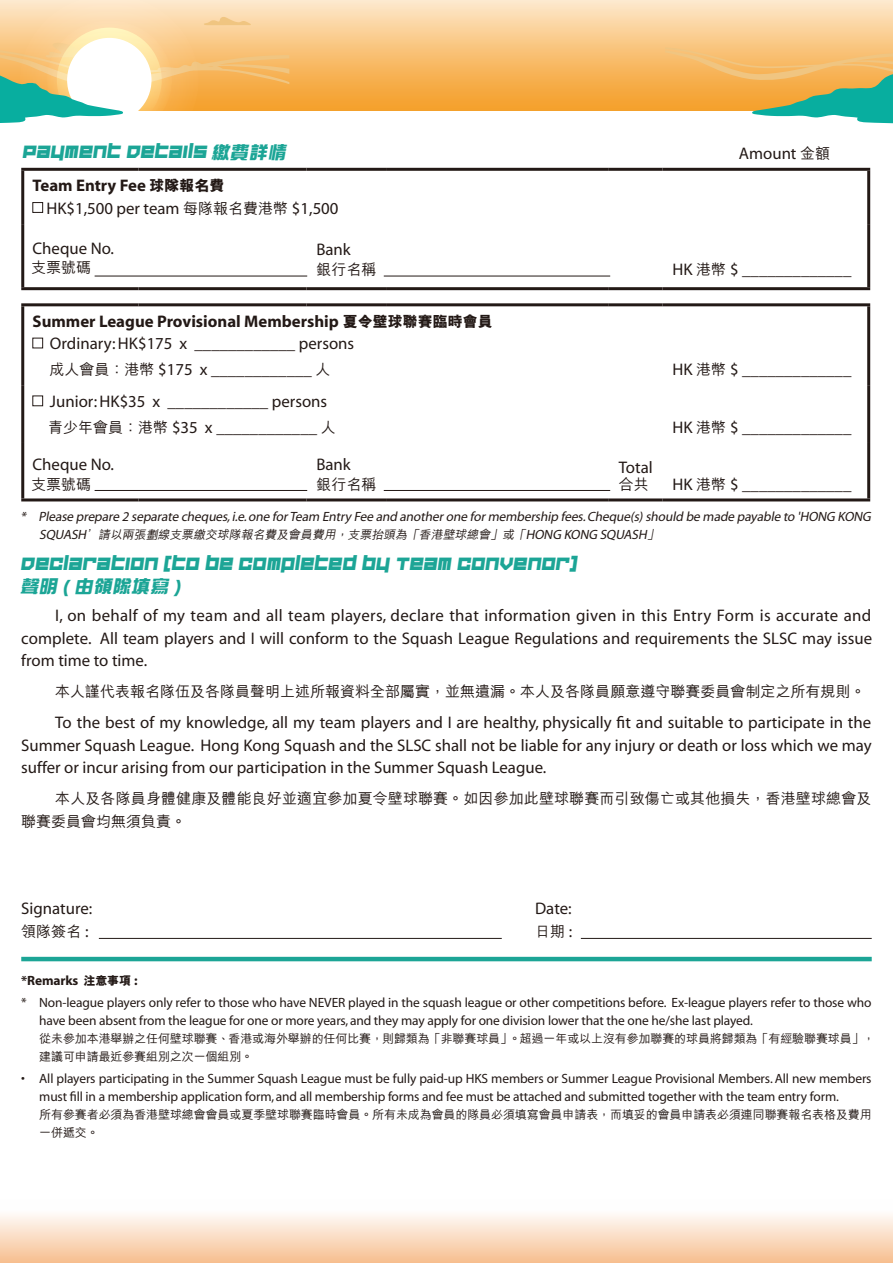
<style>
.page{position:relative;width:893px;height:1263px;background:#fff}
.page>*{position:absolute;margin:0;border:0;box-sizing:border-box;transform-origin:0 0}
.段落樣式3{font:18px/23.2px "Corporation Games";letter-spacing:.05em;color:#1ca596}
.no{font:16.8px/22.5px "Myriad";color:#231916;text-align:justify}
.no-2{font:700 16.8px "Myriad";color:#231916}
.內文{font:16.8px "Myriad";color:#231916}
.內文-2{font:500 15px/22.5px "M Hei HK";color:#231916}
.no-3{font:500 15px "M Hei HK";color:#231916}
.footnote{font:13.5px/18px "Myriad";letter-spacing:-.01em;color:#231916}
.footnote-2{font:italic 13.5px "Myriad";color:#231916}
.footnote-3{font:700 13.5px "Myriad";letter-spacing:-.01em;color:#231916}
.footnote-4{font:500 12px/18px "M Hei HK";letter-spacing:-.01em;color:#231916}
.footnote-5{font:italic 500 12px "M Hei HK";color:#231916}
.s1{font-family:"CJ Ngai HK";font-weight:700;font-style:italic}
.s2{font-family:"M Hei HK";font-weight:500;font-size:15px}
.s3{font-family:"M Hei HK";font-weight:800;font-size:15px}
.s4{font-family:"Myriad";font-weight:400;font-size:13.5px}
.s5{font-family:"Myriad";font-weight:400;font-size:16.8px}
.s6{font-family:"M Hei HK";font-weight:800;font-size:12px}
</style>
<div class="page">
<div style="left:0;top:0;width:893px;height:110px;background:linear-gradient(to bottom,#fde7c9,#f49c24)"></div>
<svg style="left:665px;top:47px;width:228px;height:76px;background:#ccba76"></svg>
<svg style="left:0;top:0;width:289px;height:123px"></svg>
<div style="left:0;top:1199px;width:893px;height:64px;background:linear-gradient(to bottom,#fff,#f7c193)"></div>
<hr style="left:21px;top:168px;width:118px;height:3px;background:#231916">
<hr style="left:21px;top:171px;width:3px;height:53px;background:#231916">
<hr style="left:139px;top:168px;width:167px;height:3px;background:#231916">
<hr style="left:306px;top:168px;width:80px;height:3px;background:#231916">
<hr style="left:386px;top:168px;width:223px;height:3px;background:#231916">
<hr style="left:609px;top:168px;width:54px;height:3px;background:#231916">
<hr style="left:663px;top:168px;width:207px;height:3px;background:#231916">
<hr style="left:867px;top:171px;width:3px;height:53px;background:#231916">
<hr style="left:21px;top:224px;width:3px;height:63px;background:#231916">
<hr style="left:867px;top:224px;width:3px;height:63px;background:#231916">
<hr style="left:21px;top:287px;width:118px;height:3px;background:#231916">
<hr style="left:139px;top:287px;width:167px;height:3px;background:#231916">
<hr style="left:306px;top:287px;width:80px;height:3px;background:#231916">
<hr style="left:386px;top:287px;width:223px;height:3px;background:#231916">
<hr style="left:609px;top:287px;width:54px;height:3px;background:#231916">
<hr style="left:663px;top:287px;width:207px;height:3px;background:#231916">
<hr style="left:21px;top:303px;width:118px;height:3px;background:#231916">
<hr style="left:21px;top:306px;width:3px;height:79px;background:#231916">
<hr style="left:139px;top:303px;width:167px;height:3px;background:#231916">
<hr style="left:306px;top:303px;width:80px;height:3px;background:#231916">
<hr style="left:386px;top:303px;width:223px;height:3px;background:#231916">
<hr style="left:609px;top:303px;width:54px;height:3px;background:#231916">
<hr style="left:663px;top:303px;width:207px;height:3px;background:#231916">
<hr style="left:867px;top:306px;width:3px;height:79px;background:#231916">
<hr style="left:21px;top:385px;width:3px;height:58px;background:#231916">
<hr style="left:867px;top:385px;width:3px;height:58px;background:#231916">
<hr style="left:21px;top:443px;width:3px;height:55px;background:#231916">
<hr style="left:867px;top:443px;width:3px;height:55px;background:#231916">
<hr style="left:21px;top:498px;width:118px;height:3px;background:#231916">
<hr style="left:139px;top:498px;width:167px;height:3px;background:#231916">
<hr style="left:306px;top:498px;width:80px;height:3px;background:#231916">
<hr style="left:386px;top:498px;width:223px;height:3px;background:#231916">
<hr style="left:609px;top:498px;width:54px;height:3px;background:#231916">
<hr style="left:663px;top:498px;width:207px;height:3px;background:#231916">
<div style="left:33px;top:202px;width:10px;height:11px;border:1px solid #231916"></div>
<div style="left:33px;top:338px;width:10px;height:10px;border:1px solid #231916"></div>
<div style="left:33px;top:396px;width:10px;height:10px;border:1px solid #231916"></div>
<hr style="left:99px;top:938px;width:403px;height:1px;background:#231916">
<hr style="left:581px;top:938px;width:291px;height:1px;background:#231916">
<hr style="left:95px;top:276px;width:212px;height:1px;background:#231916">
<hr style="left:95px;top:490px;width:212px;height:1px;background:#231916">
<hr style="left:384px;top:276px;width:226px;height:1px;background:#231916">
<hr style="left:384px;top:490px;width:226px;height:1px;background:#231916">
<hr style="left:21px;top:957px;width:851px;height:4px;background:#1ca596">
<p class="段落樣式3" style="left:23px;top:140px;width:268px">PAYMENT DETAILS <span class="s1">繳費詳情</span></p>
<p class="no" style="left:739px;top:143px;width:93px">Amount <span class="s2">金額</span></p>
<p class="no-2" style="left:33px;top:177px;width:193px">Team Entry Fee <span class="s3">球隊報名費</span></p>
<p class="no" style="left:46px;top:198px;width:294px">HK$1,500 per team <span class="s2">每隊報名費港幣</span> $1,500</p>
<p class="no" style="left:33px;top:237px;width:83px">Cheque No.</p>
<p class="no-3" style="left:31px;top:257px;width:61px">支票號碼</p>
<p class="no" style="left:316px;top:239px;width:36px">Bank</p>
<p class="no-3" style="left:316px;top:258px;width:61px">銀行名稱</p>
<p class="no" style="left:672px;top:258px;width:180px">HK <span class="s2">港幣</span> $ _____________</p>
<p class="no-2" style="left:33px;top:312px;width:462px">Summer League Provisional Membership <span class="s3">夏令壁球聯賽臨時會員</span></p>
<p class="no" style="left:50px;top:333px;width:306px">Ordinary: HK$175 x ____________ persons</p>
<p class="no" style="left:50px;top:359px;width:282px"><span class="s2">成人會員：港幣</span> $175 x ____________ <span class="s2">人</span></p>
<p class="no" style="left:672px;top:359px;width:180px">HK <span class="s2">港幣</span> $ _____________</p>
<p class="no" style="left:48px;top:389px;width:289px;line-height:25.5px">Junior: HK$35 x ____________ persons<span class="s2">青少年會員：港幣</span> $35 x ____________ <span class="s2">人</span></p>
<p class="no" style="left:672px;top:416px;width:180px">HK <span class="s2">港幣</span> $ _____________</p>
<p class="no" style="left:33px;top:454px;width:83px">Cheque No.</p>
<p class="no-3" style="left:31px;top:473px;width:61px">支票號碼</p>
<p class="no" style="left:316px;top:454px;width:36px">Bank</p>
<p class="no-3" style="left:316px;top:473px;width:61px">銀行名稱</p>
<p class="no" style="left:619px;top:457px;width:36px">Total</p>
<p class="no-3" style="left:619px;top:473px;width:31px">合共</p>
<p class="no" style="left:672px;top:473px;width:180px">HK <span class="s2">港幣</span> $ _____________</p>
<p class="footnote-2" style="left:20px;top:509px;width:854px">* Please prepare 2 separate cheques,i.e.one forTeam Entry Fee and anotherone formembership fees.Cheque(s)should be made payable to 'HONG KONG</p>
<p class="footnote-5" style="left:39px;top:526px;width:624px"><span class="s4">SQUASH</span>’請以兩張劃線支票繳交球隊報名費及會員費用，支票抬頭為「香港壁球總會」或「<span class="s4">HONG KONG SQUASH</span>」</p>
<p class="段落樣式3" style="left:20px;top:552px;width:558px">DECLARATION (TO BE COMPLETED BY TEAM CONVENOR)<span class="s1">聲明 ( 由領隊填寫 )</span></p>
<p class="no" style="left:21px;top:605px;width:852px;text-indent:34px">I, on behalf of my team and all team players, declare that information given in this Entry Form is accurate and complete. All team players and I will conform to the Squash League Regulations and requirements the SLSC may issue from time to time.</p>
<p class="內文-2" style="left:55px;top:679px;width:812px">本人謹代表報名隊伍及各隊員聲明上述所報資料全部屬實，並無遺漏。本人及各隊員願意遵守聯賽委員會制定之所有規則。</p>
<p class="no" style="left:21px;top:712px;width:852px;text-indent:34px">To the best of my knowledge, all my team players and I are healthy, physically fit and suitable to participate in the Summer Squash League. Hong Kong Squash and the SLSC shall not be liable for any injury or death or loss which we may suffer or incur arising from our participation in the Summer Squash League.</p>
<p class="內文-2" style="left:21px;top:786px;width:852px;text-indent:34px">本人及各隊員身體健康及體能良好並適宜參加夏令壁球聯賽。如因參加此壁球聯賽而引致傷亡或其他損失，香港壁球總會及聯賽委員會均無須負責。</p>
<p class="內文" style="left:21px;top:900px;width:73px">Signature:</p>
<p class="內文-2" style="left:21px;top:918px;width:69px">領隊簽名 <span class="s5">:</span></p>
<p class="內文" style="left:535px;top:900px;width:38px">Date:</p>
<p class="內文-2" style="left:535px;top:918px;width:39px">日期 <span class="s5">:</span></p>
<p class="footnote-3" style="left:21px;top:973px;width:118px">*Remarks <span class="s6">注意事項</span> :</p>
<p class="footnote" style="left:39px;top:994px;width:834px;text-indent:-18px">* Non-league players only refer to those who have NEVER played in the squash league or other competitions before. Ex-league players refer to those who have been absent from the league for one or more years, and they may apply for one division lower that the one he/she last played.</p>
<p class="footnote-4" style="left:39px;top:1028px;width:837px">從未參加本港舉辦之任何壁球聯賽、香港或海外舉辦的任何比賽，則歸類為「非聯賽球員」。超過一年或以上沒有參加聯賽的球員將歸類為「有經驗聯賽球員」，建議可申請最近參賽組別之次一個組別。</p>
<p class="footnote" style="left:39px;top:1070px;width:834px;text-indent:-18px">• All players participating in the Summer Squash League must be fully paid-up HKS members or Summer League Provisional Members. All new members must fill in a membership application form, and all membership forms and fee must be attached and submitted together with the team entry form.</p>
<p class="footnote-4" style="left:39px;top:1104px;width:834px">所有參賽者必須為香港壁球總會會員或夏季壁球聯賽臨時會員。所有未成為會員的隊員必須填寫會員申請表，而填妥的會員申請表必須連同聯賽報名表格及費用一併遞交。</p>
</div>
